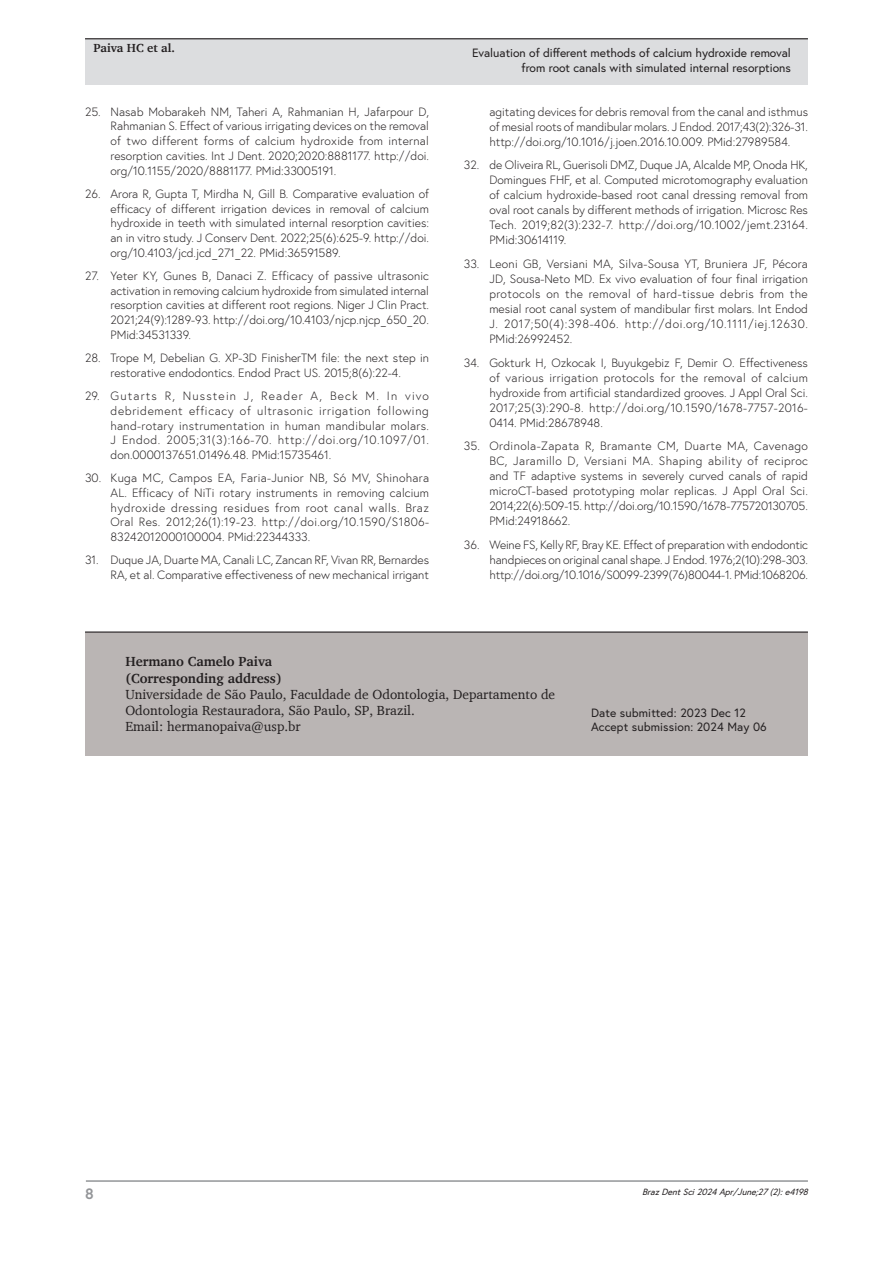
<style>
.page{position:relative;width:893px;height:1263px;background:#fff}
.page>*{position:absolute;margin:0;border:0;box-sizing:border-box;transform-origin:0 0}
.t1{font:700 15px "Europa";color:#939598}
.Correspondence{font:13.5px/16.2px "Charter";color:#231f20}
.Reference{font:300 12px/15px "Europa";color:#231f20;text-align:justify}
.History{font:12px/14.4px "Europa";color:#231f20;text-align:right}
.t2{font:700 12px "Charter";color:#231f20}
.t3{font:italic 9px "Europa";color:#231f20}
.s1{font-weight:700}
</style>
<div class="page">
<hr style="left:86px;top:1180px;width:722px;height:2px;background:#939598">
<div style="left:85px;top:39px;width:723px;height:46px;background:#dcdddf"></div>
<hr style="left:85px;top:38px;width:723px;height:1px;background:#231f20">
<div style="left:623px;top:633px;width:185px;height:123px;background:#bab5b4"></div>
<div style="left:85px;top:633px;width:538px;height:123px;background:#bab5b4"></div>
<hr style="left:85px;top:631px;width:723px;height:2px;background:#231f20">
<p class="t2" style="left:94px;top:41px;width:83px">Paiva HC et al.</p>
<p class="Reference" style="left:111px;top:104px;width:320px;text-indent:-26px">25. Nasab Mobarakeh NM, Taheri A, Rahmanian H, Jafarpour D, Rahmanian S. Effect of various irrigating devices on the removal of two different forms of calcium hydroxide from internal resorption cavities. Int J Dent. 2020;2020:8881177. http://doi. org/10.1155/2020/8881177. PMid:33005191.</p>
<p class="Reference" style="left:111px;top:186px;width:320px;text-indent:-26px">26. Arora R, Gupta T, Mirdha N, Gill B. Comparative evaluation of efficacy of different irrigation devices in removal of calcium hydroxide in teeth with simulated internal resorption cavities: an in vitro study. J Conserv Dent. 2022;25(6):625-9. http://doi. org/10.4103/jcd.jcd_271_22. PMid:36591589.</p>
<p class="Reference" style="left:111px;top:268px;width:320px;text-indent:-26px">27. Yeter KY, Gunes B, Danaci Z. Efficacy of passive ultrasonic activation in removing calcium hydroxide from simulated internal resorption cavities at different root regions. Niger J Clin Pract.<br>2021;24(9):1289-93. http://doi.org/10.4103/njcp.njcp_650_20.<br>PMid:34531339.</p>
<p class="Reference" style="left:85px;top:350px;width:345px;text-align:center">28. Trope M, Debelian G. XP-3D FinisherTM file: the next step in restorative endodontics. Endod Pract US. 2015;8(6):22-4.</p>
<p class="Reference" style="left:111px;top:388px;width:320px;text-indent:-26px">29. Gutarts R, Nusstein J, Reader A, Beck M. In vivo debridement efficacy of ultrasonic irrigation following hand-rotary instrumentation in human mandibular molars.<br>J Endod. 2005;31(3):166-70. http://doi.org/10.1097/01. don.0000137651.01496.48. PMid:15735461.</p>
<p class="Reference" style="left:111px;top:470px;width:320px;text-indent:-26px">30. Kuga MC, Campos EA, Faria-Junior NB, Só MV, Shinohara AL. Efficacy of NiTi rotary instruments in removing calcium hydroxide dressing residues from root canal walls. Braz Oral Res. 2012;26(1):19-23. http://doi.org/10.1590/S1806- 83242012000100004. PMid:22344333.</p>
<p class="Reference" style="left:85px;top:553px;width:345px;text-align:right">31. Duque JA, Duarte MA, Canali LC, Zancan RF, Vivan RR, Bernardes<br>RA, et al. Comparative effectiveness of new mechanical irrigant</p>
<p class="History" style="left:472px;top:46px;width:320px">Evaluation of different methods of calcium hydroxide removal from root canals with simulated internal resorptions</p>
<p class="Reference" style="left:489px;top:104px;width:320px">agitating devices for debris removal from the canal and isthmus of mesial roots of mandibular molars. J Endod. 2017;43(2):326-31. http://doi.org/10.1016/j.joen.2016.10.009. PMid:27989584.</p>
<p class="Reference" style="left:489px;top:157px;width:320px;text-indent:-26px">32. de Oliveira RL, Guerisoli DMZ, Duque JA, Alcalde MP, Onoda HK, Domingues FHF, et al. Computed microtomography evaluation of calcium hydroxide-based root canal dressing removal from oval root canals by different methods of irrigation. Microsc Res Tech. 2019;82(3):232-7. http://doi.org/10.1002/jemt.23164.<br>PMid:30614119.</p>
<p class="Reference" style="left:489px;top:256px;width:320px;text-indent:-26px">33. Leoni GB, Versiani MA, Silva-Sousa YT, Bruniera JF, Pécora JD, Sousa-Neto MD. Ex vivo evaluation of four final irrigation protocols on the removal of hard-tissue debris from the mesial root canal system of mandibular first molars. Int Endod J. 2017;50(4):398-406. http://doi.org/10.1111/iej.12630.<br>PMid:26992452.</p>
<p class="Reference" style="left:489px;top:355px;width:320px;text-indent:-26px">34. Gokturk H, Ozkocak I, Buyukgebiz F, Demir O. Effectiveness of various irrigation protocols for the removal of calcium hydroxide from artificial standardized grooves. J Appl Oral Sci.<br>2017;25(3):290-8. http://doi.org/10.1590/1678-7757-2016- 0414. PMid:28678948.</p>
<p class="Reference" style="left:489px;top:438px;width:320px;text-indent:-26px">35. Ordinola-Zapata R, Bramante CM, Duarte MA, Cavenago BC, Jaramillo D, Versiani MA. Shaping ability of reciproc and TF adaptive systems in severely curved canals of rapid microCT-based prototyping molar replicas. J Appl Oral Sci.<br>2014;22(6):509-15. http://doi.org/10.1590/1678-775720130705.<br>PMid:24918662.</p>
<p class="Reference" style="left:489px;top:537px;width:320px;text-indent:-26px">36. Weine FS, Kelly RF, Bray KE. Effect of preparation with endodontic handpieces on original canal shape. J Endod. 1976;2(10):298-303. http://doi.org/10.1016/S0099-2399(76)80044-1. PMid:1068206.</p>
<p class="Correspondence" style="left:125px;top:653px;width:431px"><span class="s1">Hermano Camelo Paiva<br>(Corresponding address)<br></span>Universidade de São Paulo, Faculdade de Odontologia, Departamento de Odontologia Restauradora, São Paulo, SP, Brazil.<br>Email: hermanopaiva@usp.br</p>
<p class="History" style="left:591px;top:705px;width:177px;text-align:left">Date submitted: 2023 Dec 12<br>Accept submission: 2024 May 06</p>
<p class="t1" style="left:85px;top:1184px;width:10px">8</p>
<p class="t3" style="left:642px;top:1185px;width:170px">BrazDentSci2024Apr/June;27(2):e4198</p>
</div>
